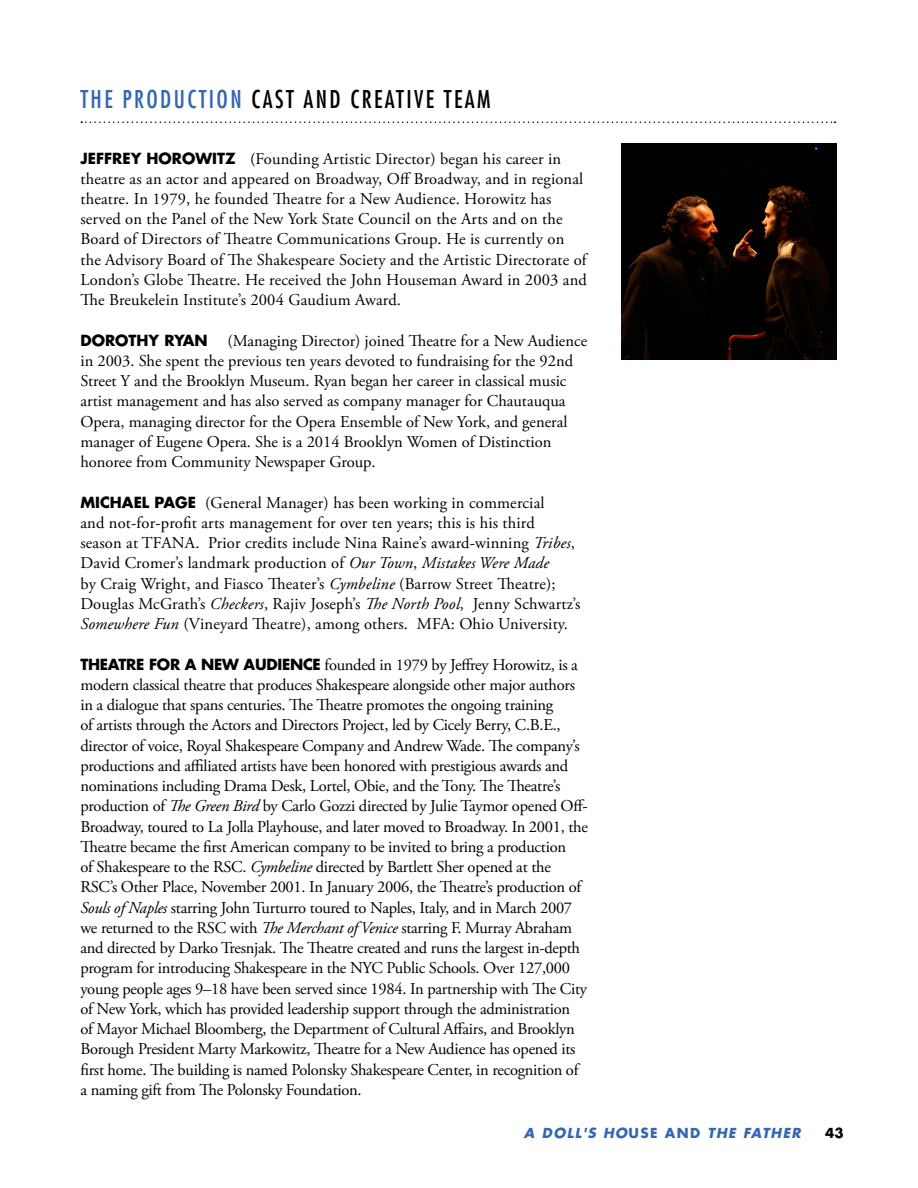
<style>
.page{position:relative;width:918px;height:1188px;background:#fff}
.page>*{position:absolute;margin:0;border:0;box-sizing:border-box;transform-origin:0 0}
.t1{font:condensed 24px "Futura LT";letter-spacing:.1em;color:#000}
.t2{font:16.5px/20.2px "Adobe Garamond Pro";letter-spacing:-.015em;color:#000}
.t3{font:16.5px/20.2px "Adobe Garamond Pro";letter-spacing:.01em;color:#000}
.t4{font:italic 700 13.5px "Futura LT";color:#3367b1}
.t5{font:700 13.5px "Futura LT";color:#000}
.s1{color:#3367b1}
.s2{font-family:"Futura LT";font-weight:700;font-size:15px}
.s3{font-style:italic}
.s4{font-style:normal}
</style>
<div class="page">
<svg style="left:81px;top:122px;width:754px;height:1px"></svg>
<img style="left:621px;top:143px;width:216px;height:216px">
<h1 class="t1" style="left:80px;top:85px;width:412px"><span class="s1">THE PRODUCTION</span> CAST AND CREATIVE TEAM</h1>
<p class="t3" style="left:80px;top:149px;width:508px"><span class="s2">JEFFREY HOROWITZ</span> (Founding Artistic Director) began his career in theatre as an actor and appeared on Broadway, Off Broadway, and in regional theatre. In 1979, he founded Theatre for a New Audience. Horowitz has served on the Panel of the New York State Council on the Arts and on the Board of Directors of Theatre Communications Group. He is currently on the Advisory Board of The Shakespeare Society and the Artistic Directorate of London’s Globe Theatre. He received the John Houseman Award in 2003 and The Breukelein Institute’s 2004 Gaudium Award.</p>
<p class="t2" style="left:80px;top:331px;width:508px"><span class="s2">DOROTHY RYAN</span> (Managing Director) joined Theatre for a New Audience in 2003. She spent the previous ten years devoted to fundraising for the 92nd Street Y and the Brooklyn Museum. Ryan began her career in classical music artist management and has also served as company manager for Chautauqua Opera, managing director for the Opera Ensemble of New York, and general manager of Eugene Opera. She is a 2014 Brooklyn Women of Distinction honoree from Community Newspaper Group.</p>
<p class="t3" style="left:80px;top:493px;width:502px"><span class="s2">MICHAEL PAGE</span> (General Manager) has been working in commercial<br>and not-for-profit arts management for over ten years; this is his third<br>season at TFANA. Prior credits include Nina Raine’s award-winning <span class="s3">Tribes</span>, David Cromer’s landmark production of <span class="s3">Our Town</span>, <span class="s3">Mistakes Were Made<br></span>by Craig Wright, and Fiasco Theater’s <span class="s3">Cymbeline</span> (Barrow Street Theatre); Douglas McGrath’s <span class="s3">Checkers</span>, Rajiv Joseph’s <span class="s3">The North Pool</span>, Jenny Schwartz’s <span class="s3">Somewhere Fun</span> (Vineyard Theatre), among others. MFA: Ohio University.</p>
<p class="t2" style="left:80px;top:655px;width:509px"><span class="s2">THEATRE FOR A NEW AUDIENCE</span> founded in 1979 by Jeffrey Horowitz, is a modern classical theatre that produces Shakespeare alongside other major authors in a dialogue that spans centuries. The Theatre promotes the ongoing training<br>of artists through the Actors and Directors Project, led by Cicely Berry, C.B.E., director of voice, Royal Shakespeare Company and Andrew Wade. The company’s productions and affiliated artists have been honored with prestigious awards and nominations including Drama Desk, Lortel, Obie, and the Tony. The Theatre’s production of <span class="s3">The Green Bird</span> by Carlo Gozzi directed by Julie Taymor opened Off-Broadway, toured to La Jolla Playhouse, and later moved to Broadway. In 2001, the Theatre became the first American company to be invited to bring a production<br>of Shakespeare to the RSC. <span class="s3">Cymbeline</span> directed by Bartlett Sher opened at the RSC’s Other Place, November 2001. In January 2006, the Theatre’s production of <span class="s3">Souls of Naples</span> starring John Turturro toured to Naples, Italy, and in March 2007 we returned to the RSC with <span class="s3">The Merchant of Venice</span> starring F. Murray Abraham and directed by Darko Tresnjak. The Theatre created and runs the largest in-depth program for introducing Shakespeare in the NYC Public Schools. Over 127,000 young people ages 9–18 have been served since 1984. In partnership with The City of New York, which has provided leadership support through the administration<br>of Mayor Michael Bloomberg, the Department of Cultural Affairs, and Brooklyn Borough President Marty Markowitz, Theatre for a New Audience has opened its first home. The building is named Polonsky Shakespeare Center, in recognition of a naming gift from The Polonsky Foundation.</p>
<p class="t4" style="left:524px;top:1124px;width:281px">A DOLL'S HO<span class="s4">U S E A N D</span> THE FATHER</p>
<p class="t5" style="left:825px;top:1124px;width:20px">43</p>
</div>
